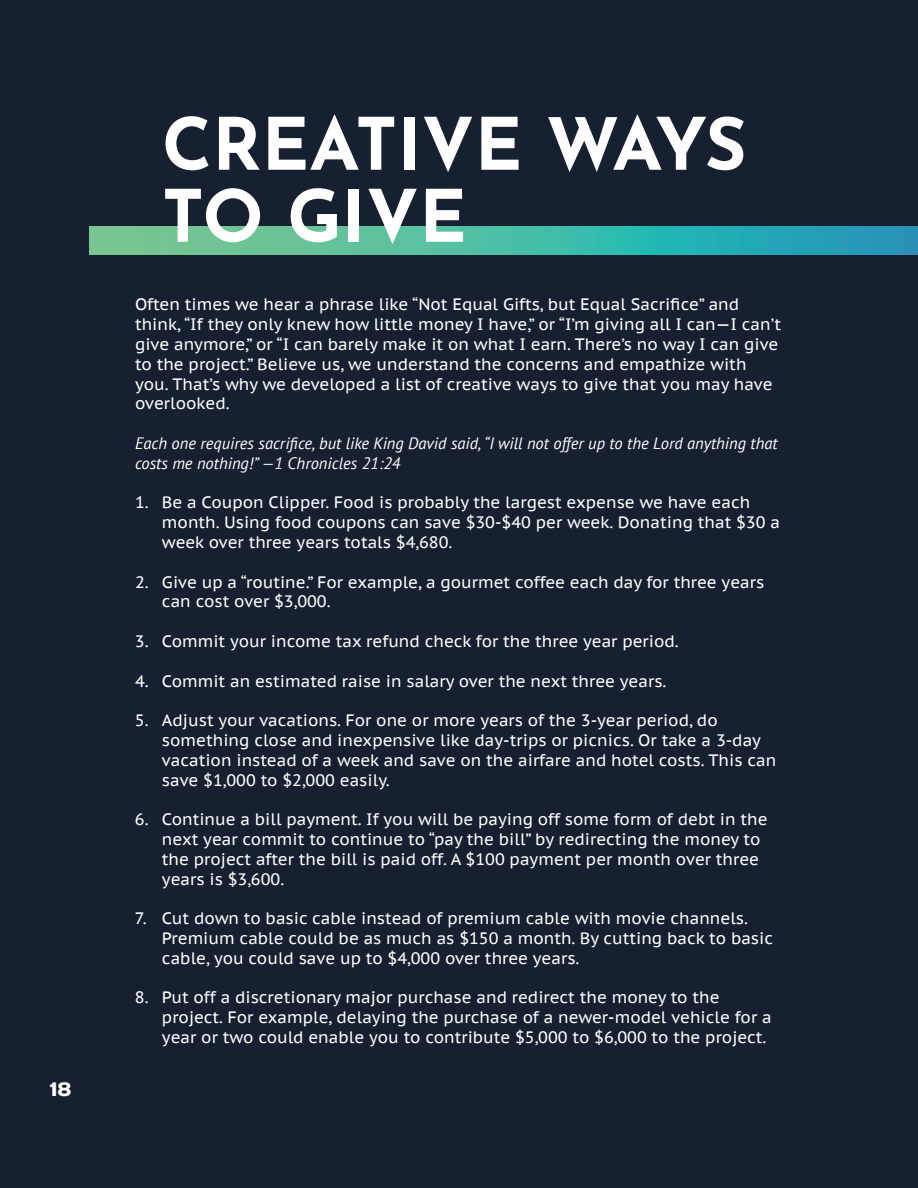
<style>
.page{position:relative;width:918px;height:1188px;background:#162030}
.page>*{position:absolute;margin:0;border:0;box-sizing:border-box;transform-origin:0 0}
.t1{font:700 72px/72px "Josefin Sans";color:#fff}
.t2{font:700 18px "Bau OT";color:#fff}
.t3{font:16.5px/19.8px "PT Sans Caption";color:#fff}
.t4{font:italic 16.5px/19.8px "PT Sans";color:#fff}
</style>
<div class="page">
<svg style="left:90px;top:227px;width:828px;height:27px"></svg>
<p class="t2" style="left:50px;top:1077px;width:23px">18</p>
<h1 class="t1" style="left:162px;top:98px;width:586px">CREATIVE WAYS<br>TO GIVE</h1>
<p class="t3" style="left:135px;top:294px;width:648px">Often times we hear a phrase like “Not Equal Gifts, but Equal Sacrifice” and think, “If they only knew how little money I have,” or “I’m giving all I can—I can’t give anymore,” or “I can barely make it on what I earn. There’s no way I can give to the project.” Believe us, we understand the concerns and empathize with you. That’s why we developed a list of creative ways to give that you may have overlooked.</p>
<p class="t4" style="left:135px;top:433px;width:644px">Each one requires sacrifice, but like King David said, “I will not offer up to the Lord anything that costs me nothing!” —1 Chronicles 21:24</p>
<p class="t3" style="left:162px;top:492px;width:619px;text-indent:-27px">1. Be a Coupon Clipper. Food is probably the largest expense we have each month. Using food coupons can save $30-$40 per week. Donating that $30 a week over three years totals $4,680.</p>
<p class="t3" style="left:162px;top:572px;width:604px;text-indent:-27px">2. Give up a “routine.” For example, a gourmet coffee each day for three years can cost over $3,000.</p>
<p class="t3" style="left:135px;top:631px;width:545px">3. Commit your income tax refund check for the three year period.</p>
<p class="t3" style="left:135px;top:671px;width:533px">4. Commit an estimated raise in salary over the next three years.</p>
<p class="t3" style="left:162px;top:710px;width:616px;text-indent:-27px">5. Adjust your vacations. For one or more years of the 3-year period, do something close and inexpensive like day-trips or picnics. Or take a 3-day vacation instead of a week and save on the airfare and hotel costs. This can save $1,000 to $2,000 easily.</p>
<p class="t3" style="left:162px;top:809px;width:607px;text-indent:-27px">6. Continue a bill payment. If you will be paying off some form of debt in the next year commit to continue to “pay the bill” by redirecting the money to the project after the bill is paid off. A $100 payment per month over three years is $3,600.</p>
<p class="t3" style="left:162px;top:908px;width:613px;text-indent:-27px">7. Cut down to basic cable instead of premium cable with movie channels.<br>Premium cable could be as much as $150 a month. By cutting back to basic cable, you could save up to $4,000 over three years.</p>
<p class="t3" style="left:162px;top:987px;width:611px;text-indent:-27px">8. Put off a discretionary major purchase and redirect the money to the project. For example, delaying the purchase of a newer-model vehicle for a year or two could enable you to contribute $5,000 to $6,000 to the project.</p>
</div>
